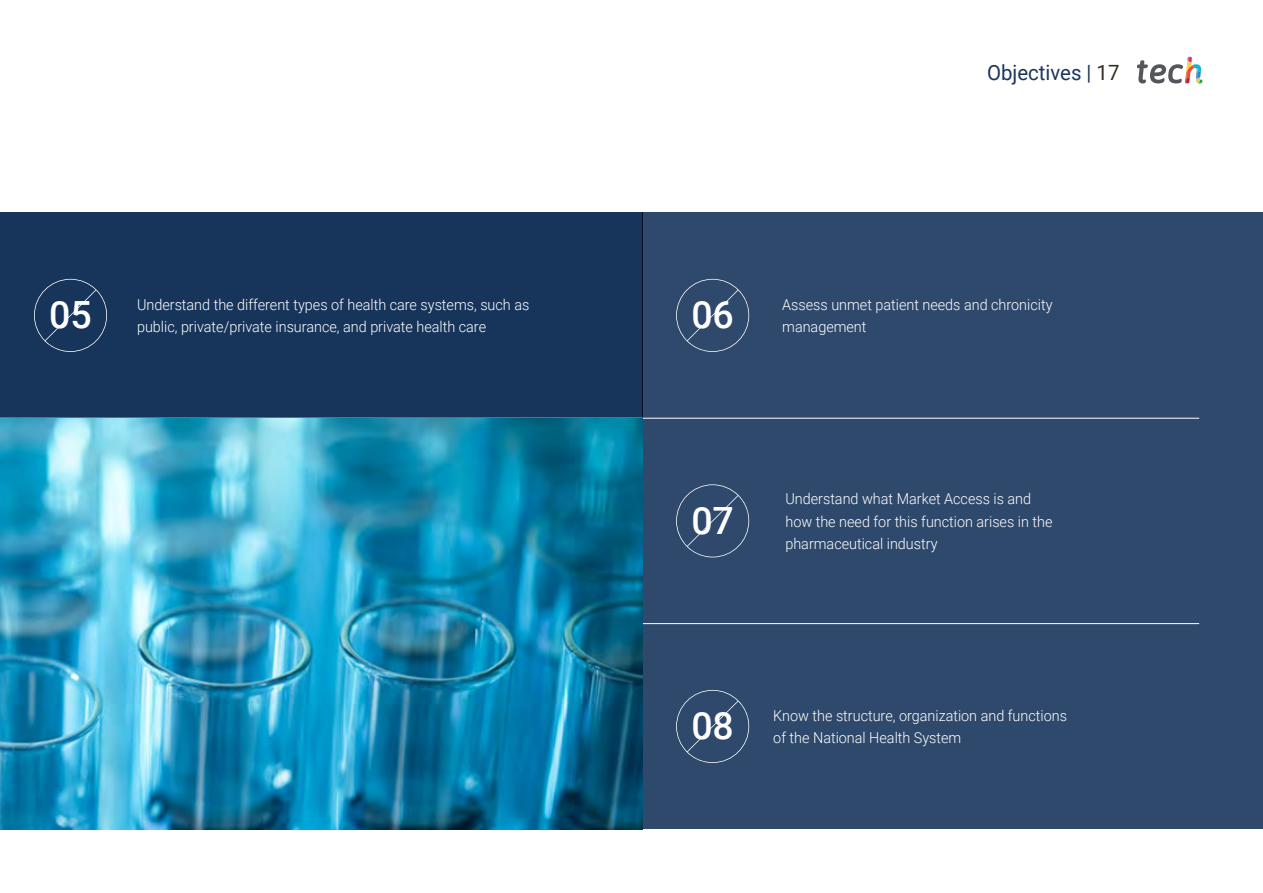
<style>
.page{position:relative;width:1263px;height:893px;background:#fff}
.page>*{position:absolute;margin:0;border:0;box-sizing:border-box;transform-origin:0 0}
.t1{font:500 37.5px "Roboto";color:#fff}
.t2{font:21px "Roboto";color:#1a355c}
.t3{font:300 15px/22.5px "Roboto";color:#fff;scale:.96 1}
.s1{color:#312e20}
</style>
<div class="page">
<svg style="left:1137px;top:57px;width:65px;height:27px"></svg>
<div style="left:0;top:213px;width:642px;height:616px;background:#17355b"></div>
<div style="left:642px;top:213px;width:621px;height:616px;background:#2e496b"></div>
<svg style="left:676px;top:279px;width:73px;height:73px"></svg>
<svg style="left:676px;top:484px;width:73px;height:73px"></svg>
<svg style="left:34px;top:279px;width:73px;height:73px"></svg>
<svg style="left:676px;top:690px;width:73px;height:73px"></svg>
<hr style="left:0;top:418px;width:1199px;height:1px;background:#fff">
<hr style="left:0;top:623px;width:1199px;height:1px;background:#fff">
<img style="left:0;top:418px;width:642px;height:411px">
<h2 class="t2" style="left:987px;top:57px;width:134px">Objectives | <span class="s1">17</span></h2>
<h1 class="t1" style="left:49px;top:288px;width:44px">05</h1>
<p class="t3" style="left:137px;top:293px;width:410px">Understand the different types of health care systems, such as public, private/private insurance, and private health care</p>
<h1 class="t1" style="left:691px;top:288px;width:44px">06</h1>
<p class="t3" style="left:782px;top:293px;width:283px">Assess unmet patient needs and chronicity management</p>
<h1 class="t1" style="left:691px;top:494px;width:44px">07</h1>
<p class="t3" style="left:785px;top:487px;width:280px">Understand what Market Access is and how the need for this function arises in the pharmaceutical industry</p>
<h1 class="t1" style="left:691px;top:699px;width:44px">08</h1>
<p class="t3" style="left:773px;top:704px;width:307px">Know the structure, organization and functions</p>
<p class="t3" style="left:773px;top:726px;width:197px">of the National Health System</p>
</div>
